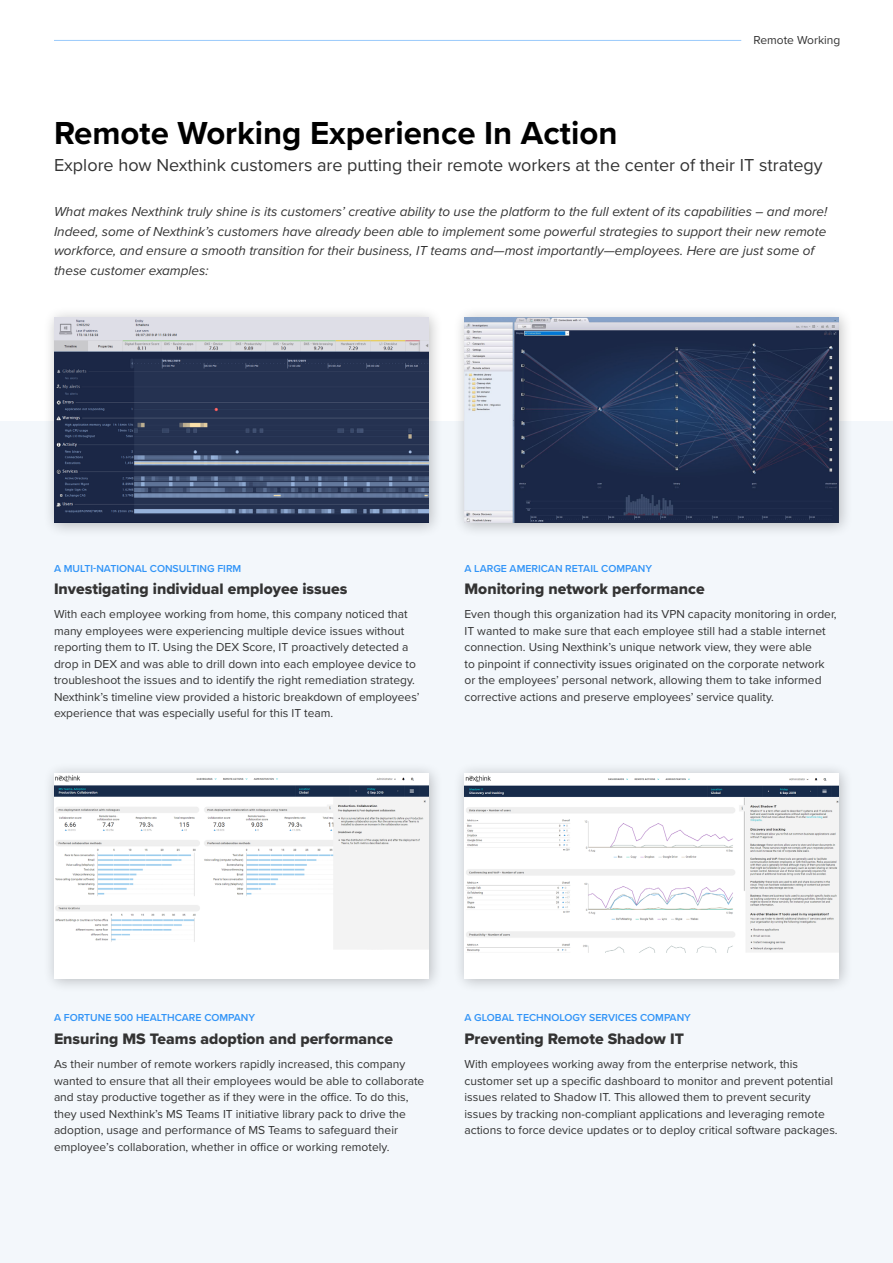
<style>
.page{position:relative;width:893px;height:1263px;background:#fff}
.page>*{position:absolute;margin:0;border:0;box-sizing:border-box;transform-origin:0 0}
.t1{font:700 33px "Proxima Nova";color:#000}
.t2{font:18px "Proxima Nova";color:#333}
.t3{font:15.75px "Proxima Nova Extrabld";color:#333}
.t4{font:italic 13.5px/19.5px "Proxima Nova";color:#333}
.t5{font:12px/16.5px "Proxima Nova";color:#333}
.t6{font:600 10.5px "Proxima Nova";color:#3194f7}
</style>
<div class="page">
<hr style="left:54px;top:40px;width:687px;height:1px;background:#3194f7">
<div style="left:0;top:422px;width:893px;height:841px;background:#f3f7fb"></div>
<div style="left:453px;top:762px;width:401px;height:231px;background:#000;opacity:.25"></div>
<div style="left:464px;top:773px;width:375px;height:205px;background:#fff"></div>
<img style="left:464px;top:775px;width:375px;height:177px">
<div style="left:453px;top:306px;width:401px;height:232px;background:#000;opacity:.25"></div>
<img style="left:464px;top:317px;width:375px;height:206px">
<div style="left:42px;top:306px;width:402px;height:232px;background:#000;opacity:.25"></div>
<img style="left:54px;top:317px;width:374px;height:206px">
<div style="left:42px;top:762px;width:402px;height:231px;background:#000;opacity:.25"></div>
<div style="left:54px;top:773px;width:374px;height:205px;background:#fff"></div>
<img style="left:54px;top:775px;width:374px;height:175px">
<p class="t5" style="left:753px;top:31px;width:88px">Remote Working</p>
<h1 class="t1" style="left:54px;top:108px;width:565px">Remote Working Experience In Action</h1>
<h2 class="t2" style="left:54px;top:152px;width:770px">Explore how Nexthink customers are putting their remote workers at the center of their IT strategy</h2>
<p class="t4" style="left:54px;top:201px;width:775px">What makes Nexthink truly shine is its customers’ creative ability to use the platform to the full extent of its capabilities – and more!<br>Indeed, some of Nexthink’s customers have already been able to implement some powerful strategies to support their new remote workforce, and ensure a smooth transition for their business, IT teams and—most importantly—employees. Here are just some of these customer examples:</p>
<p class="t6" style="left:54px;top:560px;width:189px">A MULTI-NATIONAL CONSULTING FIRM</p>
<p class="t6" style="left:464px;top:560px;width:189px">A LARGE AMERICAN RETAIL COMPANY</p>
<h3 class="t3" style="left:54px;top:577px;width:295px">Investigating individual employee issues</h3>
<p class="t5" style="left:54px;top:605px;width:367px">With each employee working from home, this company noticed that many employees were experiencing multiple device issues without reporting them to IT. Using the DEX Score, IT proactively detected a drop in DEX and was able to drill down into each employee device to troubleshoot the issues and to identify the right remediation strategy.<br>Nexthink’s timeline view provided a historic breakdown of employees’ experience that was especially useful for this IT team.</p>
<h3 class="t3" style="left:464px;top:577px;width:242px">Monitoring network performance</h3>
<p class="t5" style="left:464px;top:605px;width:374px">Even though this organization had its VPN capacity monitoring in order, IT wanted to make sure that each employee still had a stable internet connection. Using Nexthink’s unique network view, they were able<br>to pinpoint if connectivity issues originated on the corporate network or the employees’ personal network, allowing them to take informed corrective actions and preserve employees’ service quality.</p>
<p class="t6" style="left:54px;top:1010px;width:203px">A FORTUNE 500 HEALTHCARE COMPANY</p>
<p class="t6" style="left:464px;top:1010px;width:228px">A GLOBAL TECHNOLOGY SERVICES COMPANY</p>
<h3 class="t3" style="left:54px;top:1027px;width:340px">Ensuring MS Teams adoption and performance</h3>
<p class="t5" style="left:54px;top:1055px;width:372px">As their number of remote workers rapidly increased, this company wanted to ensure that all their employees would be able to collaborate and stay productive together as if they were in the office. To do this, they used Nexthink’s MS Teams IT initiative library pack to drive the adoption, usage and performance of MS Teams to safeguard their employee’s collaboration, whether in office or working remotely.</p>
<h3 class="t3" style="left:464px;top:1027px;width:221px">Preventing Remote Shadow IT</h3>
<p class="t5" style="left:464px;top:1055px;width:375px">With employees working away from the enterprise network, this customer set up a specific dashboard to monitor and prevent potential issues related to Shadow IT. This allowed them to prevent security issues by tracking non-compliant applications and leveraging remote actions to force device updates or to deploy critical software packages.</p>
</div>
